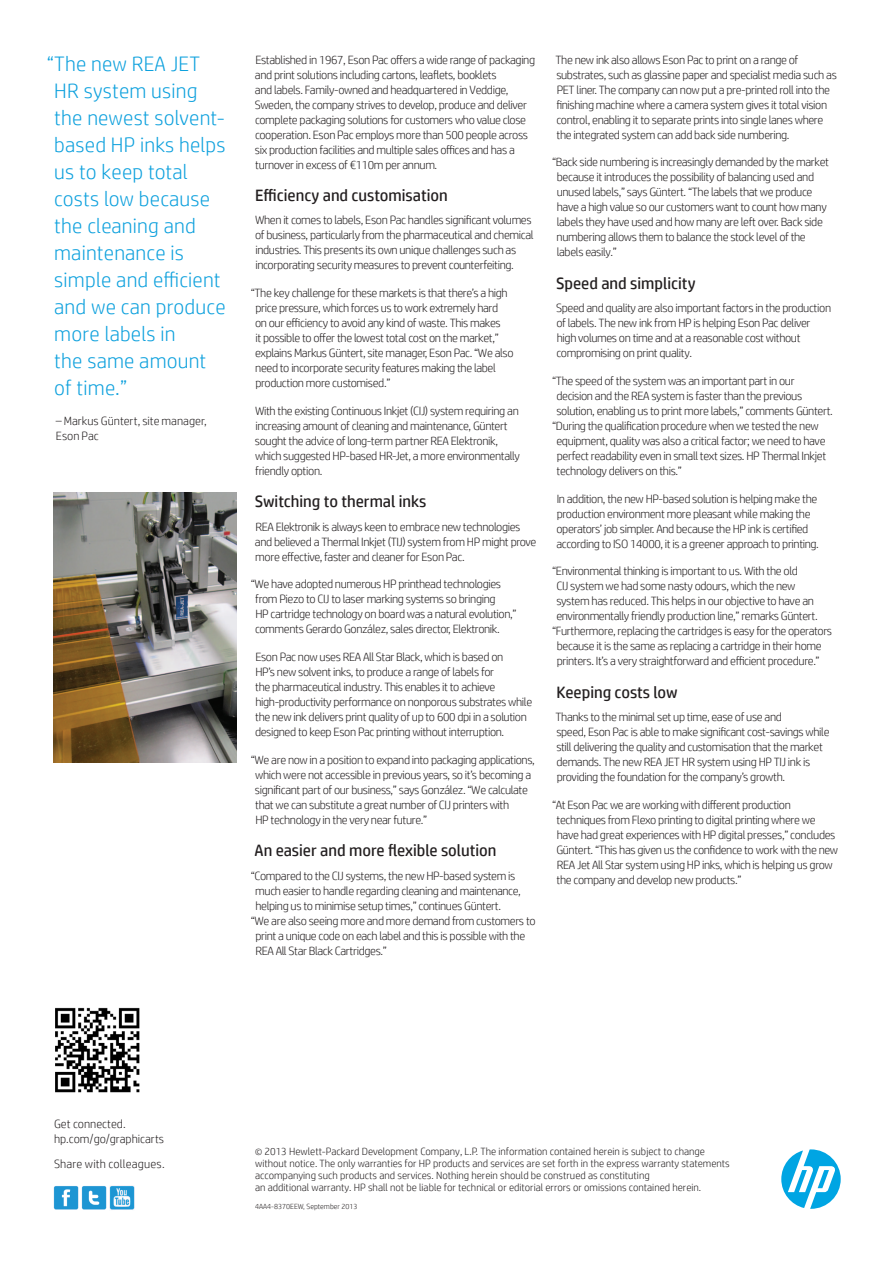
<style>
.page{position:relative;width:893px;height:1263px;background:#fff}
.page>*{position:absolute;margin:0;border:0;box-sizing:border-box;transform-origin:0 0}
.t1{font:300 21px/27px "HP Simplified";letter-spacing:.01em;color:#0ca0dd}
.sub-headers{font:16.5px "HP Simplified";color:#231f20}
.body{font:300 12px/15px "HP Simplified";letter-spacing:-.03em;color:#231f20}
.body-2{font:300 12px/15px "HP Simplified";color:#231f20}
.body-3{font:300 12px "HP Simplified";letter-spacing:.015em;color:#231f20}
.Copyright{font:300 10.5px/12px "HP Simplified";color:#231f20}
.body-4{font:300 7.5px "HP Simplified";color:#231f20}
.s1{font-size:9px}
</style>
<div class="page">
<svg style="left:781px;top:1149px;width:60px;height:60px"></svg>
<img style="left:53px;top:1186px;width:26px;height:24px">
<img style="left:81px;top:1186px;width:26px;height:24px">
<img style="left:109px;top:1185px;width:26px;height:25px">
<img style="left:53px;top:493px;width:184px;height:269px">
<img style="left:55px;top:1007px;width:85px;height:86px">
<p class="t1" style="left:54px;top:50px;width:173px;text-indent:-7px">“The new REA JET<br>HR system using the newest solvent&shy;based HP inks helps us to keep total costs low because the cleaning and maintenance is simple and efficient and we can produce more labels in<br>the same amount of time.”</p>
<p class="body-2" style="left:56px;top:413px;width:153px">– Markus Güntert, site manager,<br>Eson Pac</p>
<p class="body" style="left:255px;top:52px;width:282px">Established in 1967, Eson Pac offers a wide range of packaging and print solutions including cartons, leaflets, booklets<br>and labels. Family-owned and headquartered in Veddige, Sweden, the company strives to develop, produce and deliver complete packaging solutions for customers who value close cooperation. Eson Pac employs more than 500 people across six production facilities and multiple sales offices and has a turnover in excess of €110m per annum.</p>
<p class="sub-headers" style="left:255px;top:186px;width:194px">Efficiency and customisation</p>
<p class="body" style="left:255px;top:213px;width:280px">When it comes to labels, Eson Pac handles significant volumes of business, particularly from the pharmaceutical and chemical industries. This presents its own unique challenges such as incorporating security measures to prevent counterfeiting.</p>
<p class="body" style="left:255px;top:285px;width:260px;text-indent:-4px">“The key challenge for these markets is that there’s a high price pressure, which forces us to work extremely hard<br>on our efficiency to avoid any kind of waste. This makes<br>it possible to offer the lowest total cost on the market,” explains Markus Güntert, site manager, Eson Pac. “We also need to incorporate security features making the label production more customised.”</p>
<p class="body" style="left:255px;top:403px;width:267px">With the existing Continuous Inkjet (CIJ) system requiring an increasing amount of cleaning and maintenance, Güntert sought the advice of long-term partner REA Elektronik, which suggested HP-based HR-Jet, a more environmentally friendly option.</p>
<p class="sub-headers" style="left:255px;top:492px;width:173px">Switching to thermal inks</p>
<p class="body" style="left:255px;top:519px;width:283px">REA Elektronik is always keen to embrace new technologies and believed a Thermal Inkjet (TIJ) system from HP might prove more effective, faster and cleaner for Eson Pac.</p>
<p class="body" style="left:255px;top:577px;width:263px;text-indent:-4px">“We have adopted numerous HP printhead technologies from Piezo to CIJ to laser marking systems so bringing<br>HP cartridge technology on board was a natural evolution,” comments Gerardo González, sales director, Elektronik.</p>
<p class="body" style="left:255px;top:649px;width:279px">Eson Pac now uses REA All Star Black, which is based on<br>HP’s new solvent inks, to produce a range of labels for<br>the pharmaceutical industry. This enables it to achieve high-productivity performance on nonporous substrates while the new ink delivers print quality of up to 600 dpi in a solution designed to keep Eson Pac printing without interruption.</p>
<p class="body" style="left:255px;top:752px;width:281px;text-indent:-4px">“We are now in a position to expand into packaging applications, which were not accessible in previous years, so it’s becoming a significant part of our business,” says González. “We calculate that we can substitute a great number of CIJ printers with<br>HP technology in the very near future.”</p>
<p class="sub-headers" style="left:255px;top:841px;width:243px">An easier and more flexible solution</p>
<p class="body" style="left:251px;top:868px;width:266px">“Compared to the CIJ systems, the new HP-based system is</p>
<p class="body" style="left:255px;top:883px;width:267px">much easier to handle regarding cleaning and maintenance,</p>
<p class="body" style="left:255px;top:898px;width:247px">helping us to minimise setup times,” continues Güntert.</p>
<p class="body" style="left:251px;top:913px;width:286px">“We are also seeing more and more demand from customers to</p>
<p class="body" style="left:255px;top:928px;width:271px">print a unique code on each label and this is possible with the</p>
<p class="body" style="left:255px;top:943px;width:133px">REA All Star Black Cartridges.”</p>
<p class="body" style="left:555px;top:52px;width:283px">The new ink also allows Eson Pac to print on a range of substrates, such as glassine paper and specialist media such as PET liner. The company can now put a pre-printed roll into the finishing machine where a camera system gives it total vision control, enabling it to separate prints into single lanes where the integrated system can add back side numbering.</p>
<p class="body" style="left:557px;top:155px;width:274px;text-indent:-4px">“Back side numbering is increasingly demanded by the market because it introduces the possibility of balancing used and unused labels,” says Güntert. “The labels that we produce have a high value so our customers want to count how many labels they have used and how many are left over. Back side numbering allows them to balance the stock level of the labels easily.”</p>
<p class="sub-headers" style="left:556px;top:273px;width:141px">Speed and simplicity</p>
<p class="body" style="left:556px;top:300px;width:277px">Speed and quality are also important factors in the production of labels. The new ink from HP is helping Eson Pac deliver high volumes on time and at a reasonable cost without compromising on print quality.</p>
<p class="body" style="left:552px;top:373px;width:244px">“The speed of the system was an important part in our</p>
<p class="body" style="left:556px;top:388px;width:247px">decision and the REA system is faster than the previous</p>
<p class="body" style="left:556px;top:403px;width:278px">solution, enabling us to print more labels,” comments Güntert.</p>
<p class="body" style="left:552px;top:418px;width:268px">“During the qualification procedure when we tested the new</p>
<p class="body" style="left:556px;top:433px;width:271px">equipment, quality was also a critical factor; we need to have</p>
<p class="body" style="left:557px;top:448px;width:271px">perfect readability even in small text sizes. HP Thermal Inkjet</p>
<p class="body" style="left:557px;top:463px;width:127px">technology delivers on this.”</p>
<p class="body" style="left:556px;top:491px;width:264px">In addition, the new HP-based solution is helping make the production environment more pleasant while making the operators’ job simpler. And because the HP ink is certified according to ISO 14000, it is a greener approach to printing.</p>
<p class="body" style="left:552px;top:564px;width:247px">“Environmental thinking is important to us. With the old</p>
<p class="body" style="left:556px;top:579px;width:241px">CIJ system we had some nasty odours, which the new</p>
<p class="body" style="left:556px;top:594px;width:259px">system has reduced. This helps in our objective to have an</p>
<p class="body" style="left:556px;top:609px;width:263px">environmentally friendly production line,” remarks Güntert.</p>
<p class="body" style="left:552px;top:624px;width:281px">“Furthermore, replacing the cartridges is easy for the operators</p>
<p class="body" style="left:557px;top:639px;width:266px">because it is the same as replacing a cartridge in their home</p>
<p class="body" style="left:557px;top:654px;width:264px">printers. It’s a very straightforward and efficient procedure.”</p>
<p class="sub-headers" style="left:556px;top:682px;width:123px">Keeping costs low</p>
<p class="body" style="left:555px;top:709px;width:276px">Thanks to the minimal set up time, ease of use and<br>speed, Eson Pac is able to make significant cost-savings while still delivering the quality and customisation that the market demands. The new REA JET HR system using HP TIJ ink is providing the foundation for the company’s growth.</p>
<p class="body" style="left:556px;top:797px;width:283px;text-indent:-4px">“At Eson Pac we are working with different production techniques from Flexo printing to digital printing where we have had great experiences with HP digital presses,” concludes Güntert. “This has given us the confidence to work with the new REA Jet All Star system using HP inks, which is helping us grow the company and develop new products.”</p>
<p class="body-2" style="left:54px;top:1116px;width:112px">Get connected. hp.com/go/graphicarts</p>
<p class="body-3" style="left:54px;top:1157px;width:112px">Share with colleagues.</p>
<p class="Copyright" style="left:255px;top:1145px;width:476px"><span class="s1">©</span> 2013 Hewlett-Packard Development Company, L.P. The information contained herein is subject to change without notice. The only warranties for HP products and services are set forth in the express warranty statements accompanying such products and services. Nothing herein should be construed as constituting<br>an additional warranty. HP shall not be liable for technical or editorial errors or omissions contained herein.</p>
<p class="body-4" style="left:255px;top:1202px;width:104px">4AA4-8370EEW, September 2013</p>
</div>
